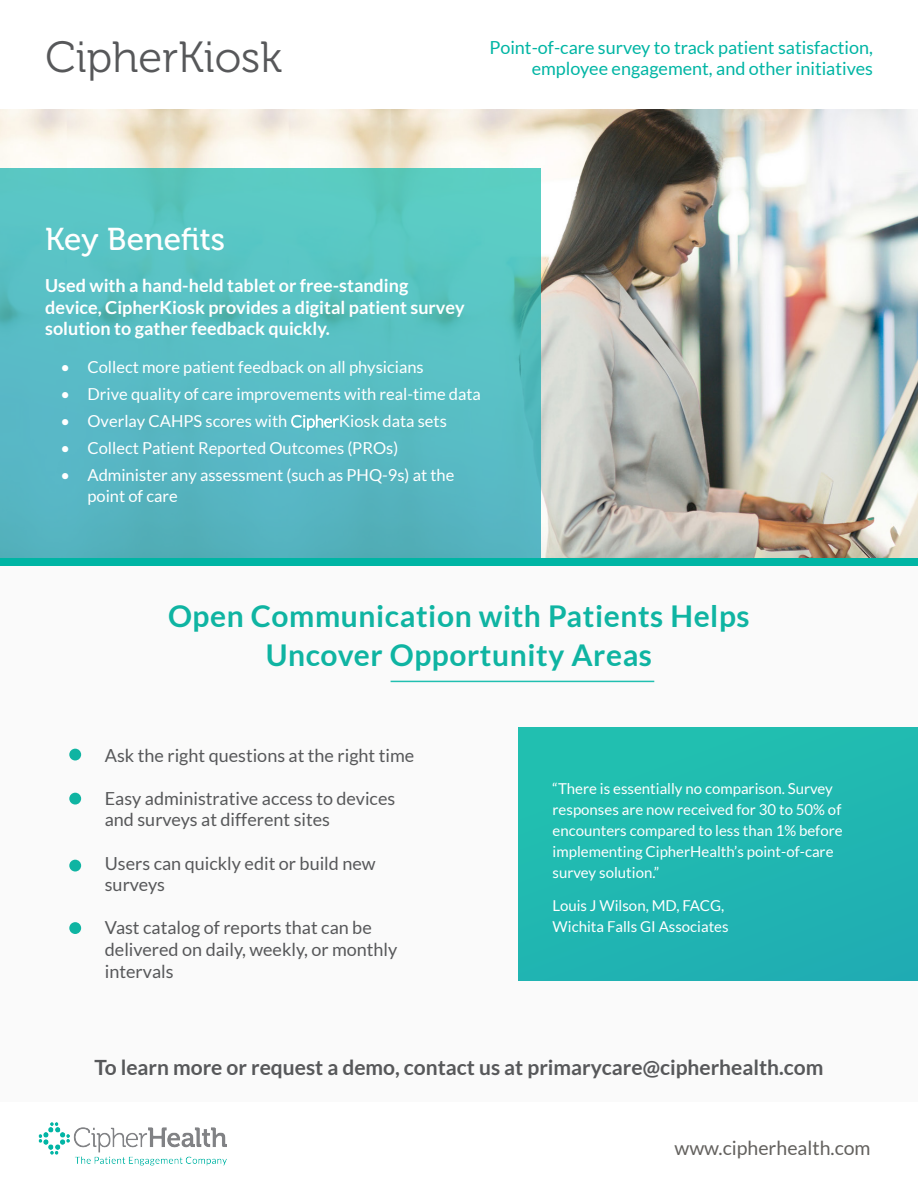
<style>
.page{position:relative;width:918px;height:1188px;background:#fff}
.page>*{position:absolute;margin:0;border:0;box-sizing:border-box;transform-origin:0 0}
.t1{font:43.5px "Museo 300";color:#57585a}
.t2{font:31.5px "Museo 500";color:#fff}
.t3{font:700 30px/39px "Lato";letter-spacing:.02em;color:#0fb4a2;text-align:center}
.t4{font:700 21px "Lato";color:#57585a}
.t5{font:19.5px "Lato";color:#63615e}
.t6{font:18px/21.6px "Lato";color:#57585a}
.t7{font:700 18px/21.6px "Lato";color:#fff}
.t8{font:18px/21.6px "Lato";color:#00b5a4;text-align:right}
.t9{font:16.5px/21px "Lato";color:#fff}
.t10{font:15px/21px "Lato";color:#fff}
.s1{font-weight:300}
</style>
<div class="page">
<img style="left:0;top:110px;width:918px;height:448px">
<div style="left:0;top:168px;width:541px;height:390px;background:linear-gradient(to bottom,#5acbc4,#55b0c1)"></div>
<div style="left:0;top:566px;width:918px;height:536px;background:#fafafa"></div>
<div style="left:0;top:558px;width:918px;height:8px;background:#00b5a4"></div>
<div style="left:518px;top:728px;width:400px;height:253px;background:#21b7b1"></div>
<div style="left:69px;top:860px;width:12px;height:12px;background:#0fb4a2;border-radius:50%"></div>
<div style="left:69px;top:749px;width:12px;height:12px;background:#0fb4a2;border-radius:50%"></div>
<div style="left:69px;top:793px;width:12px;height:12px;background:#0fb4a2;border-radius:50%"></div>
<div style="left:69px;top:922px;width:12px;height:12px;background:#0fb4a2;border-radius:50%"></div>
<hr style="left:391px;top:681px;width:263px;height:1px;background:#21bfb0">
<img style="left:38px;top:1123px;width:188px;height:42px">
<p class="t1" style="left:46px;top:33px;width:238px">CipherKiosk</p>
<p class="t8" style="left:490px;top:36px;width:385px">Point-of-care survey to track patient satisfaction, employee engagement, and other initiatives</p>
<p class="t2" style="left:45px;top:222px;width:181px">Key Benefits</p>
<p class="t7" style="left:45px;top:274px;width:421px">Used with a hand-held tablet or free-standing device, CipherKiosk provides a digital patient survey solution to gather feedback quickly.</p>
<p class="t9" style="left:60px;top:357px;width:365px">• Collect more patient feedback on all physicians</p>
<p class="t9" style="left:60px;top:384px;width:422px">• Drive quality of care improvements with real-time data</p>
<p class="t9" style="left:60px;top:411px;width:388px">• Overlay CAHPS scores with <span class="s1">Cipher</span>Kiosk data sets</p>
<p class="t9" style="left:60px;top:438px;width:339px">• Collect Patient Reported Outcomes (PROs)</p>
<p class="t9" style="left:87px;top:465px;width:368px;text-indent:-27px">• Administer any assessment (such as PHQ-9s) at the point of care</p>
<p class="t3" style="left:168px;top:596px;width:583px">Open Communication with Patients Helps<br>Uncover Opportunity Areas</p>
<p class="t6" style="left:105px;top:744px;width:311px">Ask the right questions at the right time</p>
<p class="t6" style="left:105px;top:787px;width:292px">Easy administrative access to devices and surveys at different sites</p>
<p class="t6" style="left:105px;top:852px;width:272px">Users can quickly edit or build new surveys</p>
<p class="t6" style="left:105px;top:917px;width:294px">Vast catalog of reports that can be delivered on daily, weekly, or monthly intervals</p>
<p class="t10" style="left:553px;top:778px;width:292px">“There is essentially no comparison. Survey responses are now received for 30 to 50% of encounters compared to less than 1% before implementing CipherHealth’s point-of-care</p>
<p class="t10" style="left:553px;top:862px;width:108px">survey solution.”</p>
<p class="t10" style="left:553px;top:895px;width:173px">Louis J Wilson, MD, FACG,</p>
<p class="t10" style="left:553px;top:916px;width:178px">Wichita Falls GI Associates</p>
<p class="t4" style="left:94px;top:1055px;width:731px">To learn more or request a demo, contact us at primarycare@cipherhealth.com</p>
<p class="t5" style="left:674px;top:1137px;width:198px">www.cipherhealth.com</p>
</div>
